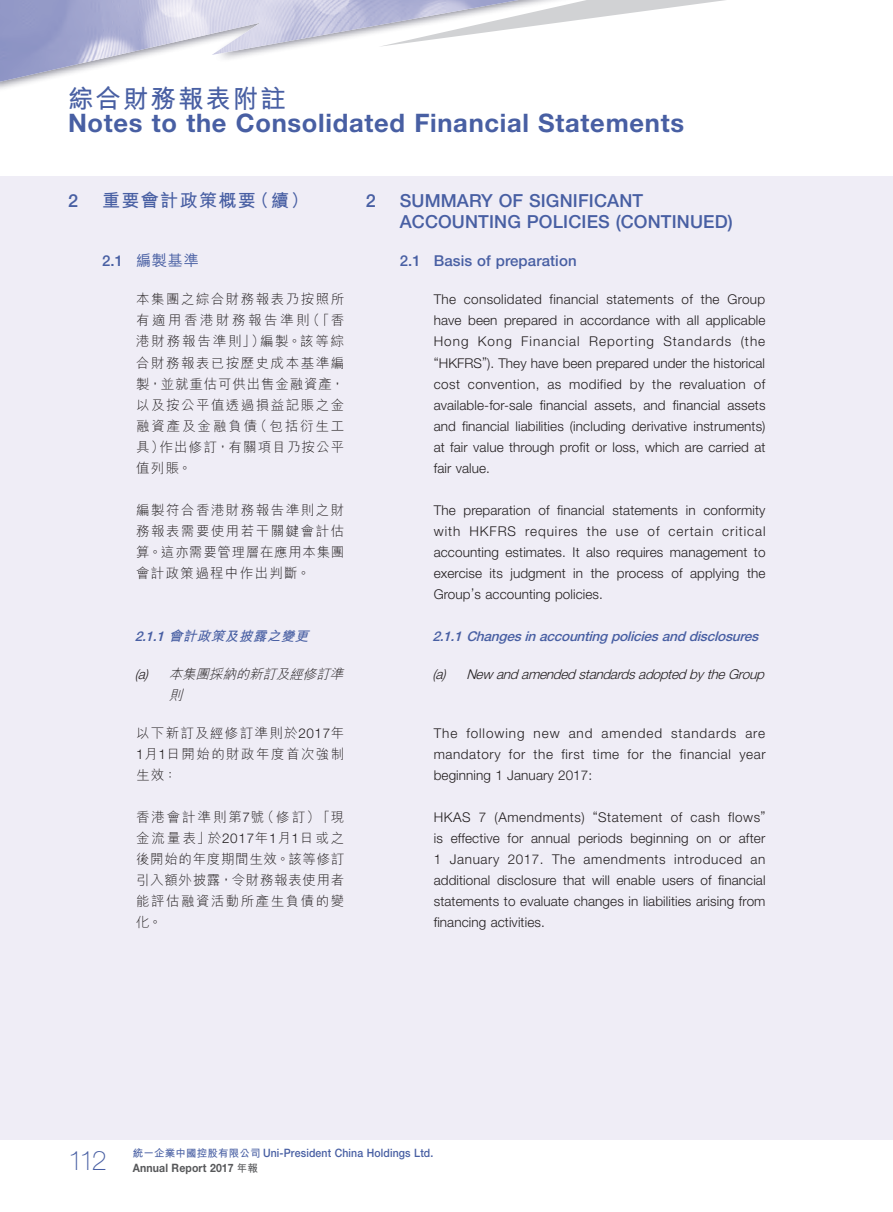
<style>
.page{position:relative;width:893px;height:1212px;background:#fff}
.page>*{position:absolute;margin:0;border:0;box-sizing:border-box;transform-origin:0 0}
.t1{font:100 27px "Helvetica Neue LT Std";color:#485fa3}
.t2{font:700 25.5px "Helvetica Neue LT Std";letter-spacing:.03em;color:#485fa3}
.t3{font:700 25.5px "M Hei HK";letter-spacing:.08em;color:#485fa3}
.Heading_1{font:500 18px/21px "Helvetica Neue LT Std";letter-spacing:.01em;color:#485fa3}
.C_Heading_1{font:700 18px "M Hei HK";letter-spacing:.08em;color:#485fa3}
.C_Heading_1-2{font:500 18px "Helvetica Neue LT Std";color:#485fa3}
.Heading_2{font:500 15px "Helvetica Neue LT Std";letter-spacing:.01em;color:#485fa3}
.C_Heading_2{font:500 15px "M Hei HK";color:#485fa3}
.Body_Text{font:300 13.5px/21px "Helvetica Neue LT Std";letter-spacing:.01em;color:#231f20;text-align:justify}
.C_Body_Text{font:300 13.5px/21px "M Hei HK";letter-spacing:.1em;color:#231f20;text-align:justify}
.Heading_3{font:italic 500 13.5px "Helvetica Neue LT Std";color:#485fa3}
.Heading_4{font:italic 300 13.5px "Helvetica Neue LT Std";color:#231f20}
.C_Heading_4{font:italic 300 13.5px/21px "M Hei HK";color:#231f20}
.C_Heading_3{font:italic 700 13.5px "M Hei HK";color:#485fa3}
.t4{font:500 11.55px "Helvetica Neue LT Std";letter-spacing:.015em;color:#485fa3;scale:.91 1}
.t5{font:700 11.55px "Helvetica Neue LT Std";letter-spacing:.015em;color:#57585a;scale:.91 1}
.s1{font-family:"Helvetica Neue LT Std"}
.s2{font-family:"Helvetica Neue LT Std";font-weight:500}
.s3{font-family:"M Hei HK";font-weight:700;font-size:10.5px}
.s4{font-family:"M Hei HK";font-size:10.5px}
</style>
<div class="page">
<div style="left:0;top:176px;width:893px;height:964px;background:#efedf6"></div>
<svg style="left:0;top:0;width:725px;height:82px"></svg>
<p class="t3" style="left:68px;top:80px;width:219px">綜合財務報表附註</p>
<p class="t2" style="left:68px;top:107px;width:617px">Notes to the Consolidated Financial Statements</p>
<p class="C_Heading_1-2" style="left:68px;top:190px;width:12px">2</p>
<p class="C_Heading_1" style="left:102px;top:188px;width:208px">重要會計政策概要（續）</p>
<p class="C_Heading_2" style="left:102px;top:250px;width:98px"><span class="s1">2.1</span> 編製基準</p>
<p class="C_Body_Text" style="left:136px;top:289px;width:210px">本集團之綜合財務報表乃按照所有適用香港財務報告準則（「香港財務報告準則」）編製。該等綜合財務報表已按歷史成本基準編製，並就重估可供出售金融資產，以及按公平值透過損益記賬之金融資產及金融負債（包括衍生工具）作出修訂，有關項目乃按公平值列賬。</p>
<p class="C_Body_Text" style="left:136px;top:499px;width:210px">編製符合香港財務報告準則之財務報表需要使用若干關鍵會計估算。這亦需要管理層在應用本集團會計政策過程中作出判斷。</p>
<p class="C_Heading_3" style="left:135px;top:626px;width:180px"><span class="s2">2.1.1</span>會計政策及披露之變更</p>
<p class="C_Heading_4" style="left:169px;top:663px;width:179px;text-indent:-34px"><span class="s1">(a)</span> 本集團採納的新訂及經修訂準則</p>
<p class="C_Body_Text" style="left:136px;top:722px;width:210px">以下新訂及經修訂準則於<span class="s1">2017</span>年<span class="s1">1</span>月<span class="s1">1</span>日開始的財政年度首次強制生效：</p>
<p class="C_Body_Text" style="left:136px;top:806px;width:210px">香港會計準則第<span class="s1">7</span>號（修訂）「現金流量表」於<span class="s1">2017</span>年<span class="s1">1</span>月<span class="s1">1</span>日或之後開始的年度期間生效。該等修訂引入額外披露，令財務報表使用者能評估融資活動所產生負債的變化。</p>
<p class="Heading_1" style="left:366px;top:190px;width:12px">2</p>
<p class="Heading_1" style="left:400px;top:190px;width:335px">SUMMARY OF SIGNIFICANT<br>ACCOUNTING POLICIES (CONTINUED)</p>
<p class="Heading_2" style="left:400px;top:252px;width:178px">2.1 Basis of preparation</p>
<p class="Body_Text" style="left:434px;top:289px;width:333px">The consolidated financial statements of the Group have been prepared in accordance with all applicable Hong Kong Financial Reporting Standards (the “HKFRS”). They have been prepared under the historical cost convention, as modified by the revaluation of available-for-sale financial assets, and financial assets and financial liabilities (including derivative instruments) at fair value through profit or loss, which are carried at fair value.</p>
<p class="Body_Text" style="left:434px;top:499px;width:333px">The preparation of financial statements in conformity with HKFRS requires the use of certain critical accounting estimates. It also requires management to exercise its judgment in the process of applying the Group’s accounting policies.</p>
<p class="Heading_3" style="left:432px;top:628px;width:332px">2.1.1Changesinaccountingpoliciesanddisclosures</p>
<p class="Heading_4" style="left:432px;top:665px;width:337px">(a) New andamendedstandardsadoptedby theGroup</p>
<p class="Body_Text" style="left:434px;top:722px;width:333px">The following new and amended standards are mandatory for the first time for the financial year beginning 1 January 2017:</p>
<p class="Body_Text" style="left:434px;top:806px;width:333px">HKAS 7 (Amendments) “Statement of cash flows” is effective for annual periods beginning on or after 1 January 2017. The amendments introduced an additional disclosure that will enable users of financial statements to evaluate changes in liabilities arising from financing activities.</p>
<p class="t4" style="left:133px;top:1146px;width:332px"><span class="s3">統一企業中國控股有限公司</span> Uni-President China Holdings Ltd.</p>
<p class="t1" style="left:68px;top:1145px;width:40px">112</p>
<p class="t5" style="left:133px;top:1160px;width:139px">Annual Report 2017 <span class="s4">年報</span></p>
</div>
